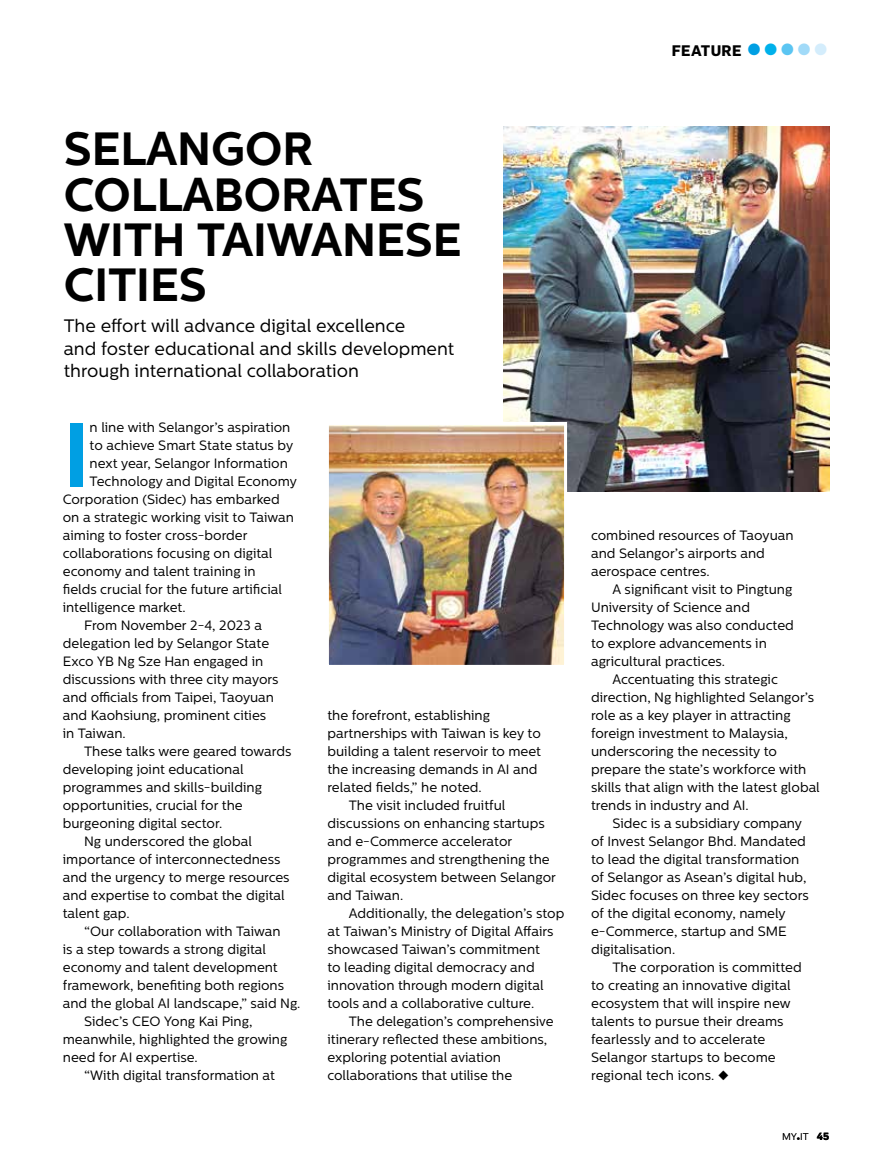
<style>
.page{position:relative;width:893px;height:1170px;background:#fff}
.page>*{position:absolute;margin:0;border:0;box-sizing:border-box;transform-origin:0 0}
.t1{font:700 90.6px "Centrale Sans";color:#009fe3}
.t2{font:700 46.5px/45px "Centrale Sans";color:#000}
.t3{font:700 37.5px "Flama";color:#009fe3}
.t4{font:18px/22.5px "Centrale Sans";color:#000}
.t5{font:700 15px "Flama";letter-spacing:.02em;color:#000}
.t6{font:13.5px/18px "Centrale Sans";color:#000}
.t7{font:300 9.75px "Centrale Sans";color:#000}
.s1{color:#00b1eb}
.s2{color:#5bc5f2}
.s3{color:#a1daf8}
.s4{color:#d4edfc}
.s5{font-weight:700}
.s6{font-family:"Flama";font-weight:700;font-size:10.2px}
</style>
<div class="page">
<img style="left:503px;top:126px;width:326px;height:365px">
<img style="left:330px;top:426px;width:233px;height:238px">
<div style="left:326px;top:422px;width:241px;height:246px;border:3px solid #fff"></div>
<p class="t5" style="left:672px;top:41px;width:71px">FEATURE</p>
<h3 class="t3" style="left:746px;top:27px;width:85px">•<span class="s1">•</span><span class="s2">•</span><span class="s3">•</span><span class="s4">•</span></h3>
<h2 class="t2" style="left:64px;top:126px;width:399px">SELANGOR<br>COLLABORATES<br>WITH TAIWANESE<br>CITIES</h2>
<h3 class="t4" style="left:64px;top:315px;width:392px">The effort will advance digital excellence<br>and foster educational and skills development through international collaboration</h3>
<h1 class="t1" style="left:63px;top:401px;width:28px">I</h1>
<p class="t6" style="left:90px;top:418px;width:202px">n line with Selangor’s aspiration</p>
<p class="t6" style="left:90px;top:436px;width:205px">to achieve Smart State status by</p>
<p class="t6" style="left:90px;top:454px;width:200px">next year, Selangor Information</p>
<p class="t6" style="left:90px;top:472px;width:209px">Technology and Digital Economy</p>
<p class="t6" style="left:63px;top:490px;width:218px">Corporation (Sidec) has embarked</p>
<p class="t6" style="left:63px;top:508px;width:233px">on a strategic working visit to Taiwan</p>
<p class="t6" style="left:63px;top:526px;width:186px">aiming to foster cross-border</p>
<p class="t6" style="left:63px;top:544px;width:211px">collaborations focusing on digital</p>
<p class="t6" style="left:63px;top:562px;width:194px">economy and talent training in</p>
<p class="t6" style="left:63px;top:580px;width:221px">fields crucial for the future artificial</p>
<p class="t6" style="left:63px;top:598px;width:124px">intelligence market.</p>
<p class="t6" style="left:84px;top:616px;width:179px">From November 2-4, 2023 a</p>
<p class="t6" style="left:63px;top:634px;width:208px">delegation led by Selangor State</p>
<p class="t6" style="left:63px;top:652px;width:202px">Exco YB Ng Sze Han engaged in</p>
<p class="t6" style="left:63px;top:670px;width:217px">discussions with three city mayors</p>
<p class="t6" style="left:63px;top:688px;width:213px">and officials from Taipei, Taoyuan</p>
<p class="t6" style="left:63px;top:706px;width:205px">and Kaohsiung, prominent cities</p>
<p class="t6" style="left:63px;top:724px;width:64px">in Taiwan.</p>
<p class="t6" style="left:84px;top:742px;width:209px">These talks were geared towards</p>
<p class="t6" style="left:63px;top:760px;width:182px">developing joint educational</p>
<p class="t6" style="left:63px;top:778px;width:201px">programmes and skills-building</p>
<p class="t6" style="left:63px;top:796px;width:181px">opportunities, crucial for the</p>
<p class="t6" style="left:63px;top:814px;width:161px">burgeoning digital sector.</p>
<p class="t6" style="left:84px;top:832px;width:169px">Ng underscored the global</p>
<p class="t6" style="left:63px;top:850px;width:219px">importance of interconnectedness</p>
<p class="t6" style="left:63px;top:868px;width:228px">and the urgency to merge resources</p>
<p class="t6" style="left:63px;top:886px;width:223px">and expertise to combat the digital</p>
<p class="t6" style="left:63px;top:904px;width:68px">talent gap.</p>
<p class="t6" style="left:84px;top:922px;width:198px">“Our collaboration with Taiwan</p>
<p class="t6" style="left:63px;top:940px;width:205px">is a step towards a strong digital</p>
<p class="t6" style="left:63px;top:958px;width:216px">economy and talent development</p>
<p class="t6" style="left:63px;top:976px;width:223px">framework, benefiting both regions</p>
<p class="t6" style="left:63px;top:994px;width:239px">and the global AI landscape,” said Ng.</p>
<p class="t6" style="left:84px;top:1012px;width:170px">Sidec’s CEO Yong Kai Ping,</p>
<p class="t6" style="left:63px;top:1030px;width:226px">meanwhile, highlighted the growing</p>
<p class="t6" style="left:63px;top:1048px;width:137px">need for AI expertise.</p>
<p class="t6" style="left:84px;top:1066px;width:192px">“With digital transformation at</p>
<p class="t6" style="left:327px;top:706px;width:164px">the forefront, establishing</p>
<p class="t6" style="left:327px;top:724px;width:215px">partnerships with Taiwan is key to</p>
<p class="t6" style="left:327px;top:742px;width:215px">building a talent reservoir to meet</p>
<p class="t6" style="left:327px;top:760px;width:212px">the increasing demands in AI and</p>
<p class="t6" style="left:327px;top:778px;width:156px">related fields,” he noted.</p>
<p class="t6" style="left:349px;top:796px;width:158px">The visit included fruitful</p>
<p class="t6" style="left:327px;top:814px;width:219px">discussions on enhancing startups</p>
<p class="t6" style="left:327px;top:832px;width:186px">and e-Commerce accelerator</p>
<p class="t6" style="left:327px;top:850px;width:224px">programmes and strengthening the</p>
<p class="t6" style="left:327px;top:868px;width:230px">digital ecosystem between Selangor</p>
<p class="t6" style="left:327px;top:886px;width:77px">and Taiwan.</p>
<p class="t6" style="left:349px;top:904px;width:217px">Additionally, the delegation’s stop</p>
<p class="t6" style="left:327px;top:922px;width:228px">at Taiwan’s Ministry of Digital Affairs</p>
<p class="t6" style="left:327px;top:940px;width:214px">showcased Taiwan’s commitment</p>
<p class="t6" style="left:327px;top:958px;width:209px">to leading digital democracy and</p>
<p class="t6" style="left:327px;top:976px;width:218px">innovation through modern digital</p>
<p class="t6" style="left:327px;top:994px;width:208px">tools and a collaborative culture.</p>
<p class="t6" style="left:349px;top:1012px;width:206px">The delegation’s comprehensive</p>
<p class="t6" style="left:327px;top:1030px;width:221px">itinerary reflected these ambitions,</p>
<p class="t6" style="left:327px;top:1048px;width:175px">exploring potential aviation</p>
<p class="t6" style="left:327px;top:1066px;width:186px">collaborations that utilise the</p>
<p class="t6" style="left:591px;top:526px;width:204px">combined resources of Taoyuan and Selangor’s airports and aerospace centres.</p>
<p class="t6" style="left:591px;top:580px;width:204px;text-indent:21px">A significant visit to Pingtung<br>University of Science and<br>Technology was also conducted to explore advancements in agricultural practices.</p>
<p class="t6" style="left:591px;top:670px;width:230px;text-indent:21px">Accentuating this strategic direction, Ng highlighted Selangor’s role as a key player in attracting foreign investment to Malaysia, underscoring the necessity to prepare the state’s workforce with skills that align with the latest global trends in industry and AI.</p>
<p class="t6" style="left:591px;top:814px;width:219px;text-indent:21px">Sidec is a subsidiary company of Invest Selangor Bhd. Mandated to lead the digital transformation of Selangor as Asean’s digital hub,<br>Sidec focuses on three key sectors of the digital economy, namely e-Commerce, startup and SME digitalisation.</p>
<p class="t6" style="left:591px;top:958px;width:212px;text-indent:21px">The corporation is committed to creating an innovative digital ecosystem that will inspire new talents to pursue their dreams fearlessly and to accelerate<br>Selangor startups to become regional tech icons. ◆</p>
<p class="t7" style="left:782px;top:1130px;width:48px">MY<span class="s5">•</span>IT <span class="s6">45</span></p>
</div>
